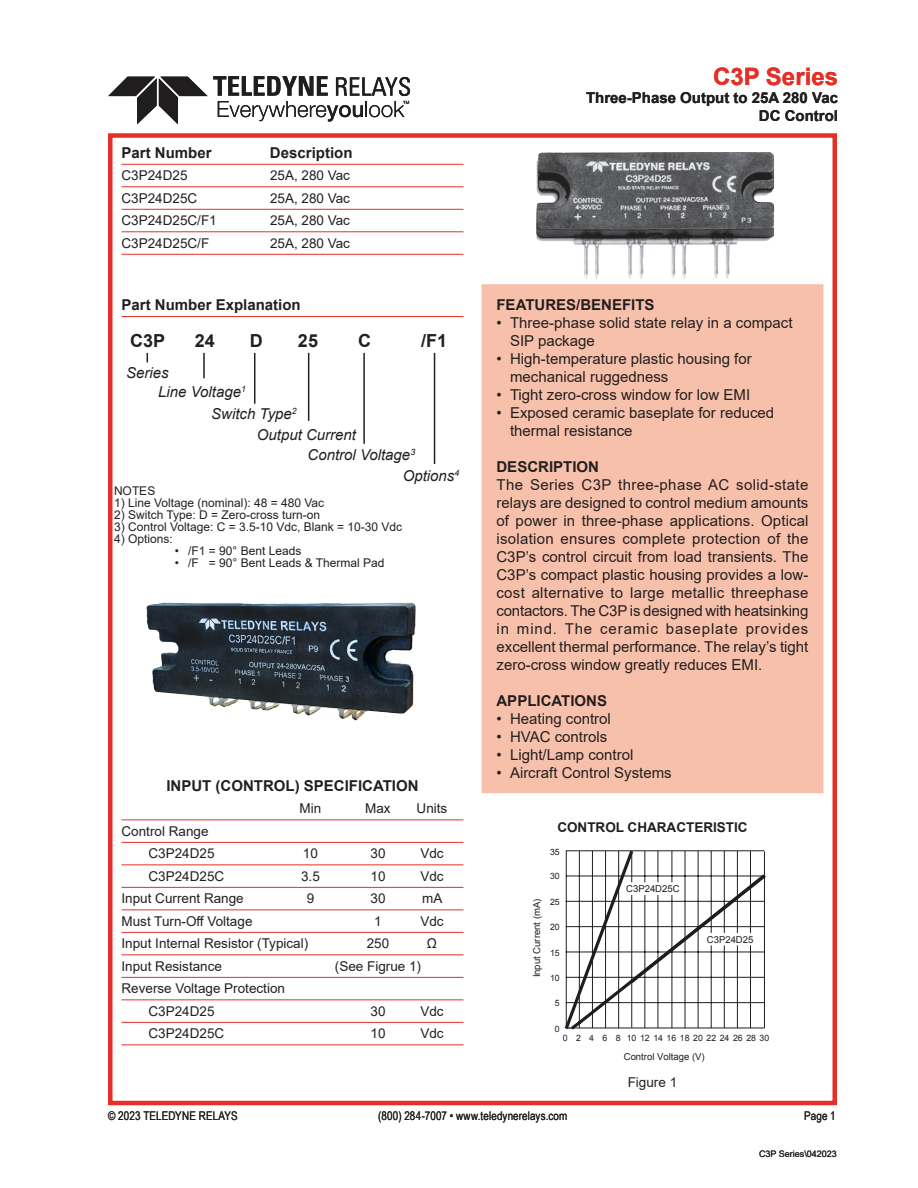
<style>
.page{position:relative;width:918px;height:1188px;background:#fff}
.page>*{position:absolute;margin:0;border:0;box-sizing:border-box;transform-origin:0 0}
.t1{font:700 24px "Arial";color:#e43027}
.t2{font:700 18px "Arial";color:#231f20}
.t3{font:15px/18px "Arial";color:#231f20}
._4_tab_rule{font:700 15px/18px "Arial";color:#231f20;text-align:right}
.t4{font:italic 15px "Arial";color:#231f20}
._4_tab_rule-2{font:13.5px "Arial";color:#231f20}
.t5{font:700 13.5px "Arial";color:#231f20}
.t6{font:12px "Arial";color:#231f20}
.t7{font:12px "Arial Narrow";letter-spacing:.01em;color:#231f20}
.t8{font:9.6px "Arial";color:#201d1e}
.t9{font:9px "Arial";color:#231f20}
.t10{font:8.7px "Arial";color:#201d1e}
</style>
<div class="page">
<div style="left:108px;top:133px;width:729px;height:972px;border:4px solid #e43027"></div>
<svg style="left:108px;top:76px;width:302px;height:48px"></svg>
<img style="left:536px;top:152px;width:238px;height:127px">
<hr style="left:122px;top:316px;width:342px;height:1px;background:#e43027">
<hr style="left:122px;top:164px;width:342px;height:1px;background:#e43027">
<hr style="left:122px;top:186px;width:342px;height:1px;background:#e43027">
<hr style="left:122px;top:209px;width:342px;height:1px;background:#e43027">
<hr style="left:122px;top:231px;width:342px;height:1px;background:#e43027">
<hr style="left:122px;top:254px;width:342px;height:1px;background:#e43027">
<div style="left:482px;top:285px;width:341px;height:507px;background:#f7c0aa"></div>
<div style="left:482px;top:284px;width:342px;height:509px;border:2px solid #f7c0aa"></div>
<hr style="left:122px;top:819px;width:342px;height:1px;background:#e43027">
<hr style="left:122px;top:842px;width:342px;height:1px;background:#e43027">
<hr style="left:122px;top:864px;width:342px;height:1px;background:#e43027">
<hr style="left:122px;top:887px;width:342px;height:1px;background:#e43027">
<hr style="left:122px;top:909px;width:342px;height:1px;background:#e43027">
<hr style="left:122px;top:932px;width:342px;height:1px;background:#e43027">
<hr style="left:122px;top:954px;width:342px;height:1px;background:#e43027">
<hr style="left:122px;top:977px;width:342px;height:1px;background:#e43027">
<hr style="left:122px;top:999px;width:342px;height:1px;background:#e43027">
<hr style="left:122px;top:1022px;width:342px;height:1px;background:#e43027">
<hr style="left:122px;top:1044px;width:342px;height:1px;background:#e43027">
<svg style="left:564px;top:850px;width:202px;height:180px"></svg>
<div style="left:706px;top:933px;width:55px;height:12px;background:#fff"></div>
<div style="left:626px;top:883px;width:55px;height:11px;background:#fff"></div>
<hr style="left:254px;top:353px;width:1px;height:51px;background:#231f20">
<hr style="left:363px;top:353px;width:2px;height:91px;background:#231f20">
<hr style="left:203px;top:353px;width:2px;height:25px;background:#231f20">
<hr style="left:308px;top:353px;width:1px;height:68px;background:#231f20">
<hr style="left:434px;top:353px;width:1px;height:111px;background:#231f20">
<img style="left:146px;top:602px;width:270px;height:119px">
<p class="_4_tab_rule" style="left:122px;top:144px;width:92px">Part Number</p>
<p class="_4_tab_rule" style="left:270px;top:144px;width:84px">Description</p>
<p class="_4_tab_rule-2" style="left:122px;top:166px;width:68px">C3P24D25</p>
<p class="_4_tab_rule-2" style="left:270px;top:166px;width:82px">25A, 280 Vac</p>
<p class="_4_tab_rule-2" style="left:122px;top:189px;width:77px">C3P24D25C</p>
<p class="_4_tab_rule-2" style="left:270px;top:189px;width:82px">25A, 280 Vac</p>
<p class="_4_tab_rule-2" style="left:122px;top:211px;width:97px">C3P24D25C/F1</p>
<p class="_4_tab_rule-2" style="left:270px;top:211px;width:82px">25A, 280 Vac</p>
<p class="_4_tab_rule-2" style="left:122px;top:234px;width:89px">C3P24D25C/F</p>
<p class="_4_tab_rule-2" style="left:270px;top:234px;width:82px">25A, 280 Vac</p>
<p class="t1" style="left:713px;top:60px;width:126px">C3P Series</p>
<p class="_4_tab_rule" style="left:586px;top:89px;width:254px">Three-Phase Output to 25A 280 Vac<br>DC Control</p>
<p class="_4_tab_rule" style="left:496px;top:296px;width:160px">FEATURES/BENEFITS</p>
<p class="t3" style="left:510px;top:314px;width:284px;text-indent:-14px">• Three-phase solid state relay in a compact<br>SIP package</p>
<p class="t3" style="left:510px;top:350px;width:243px;text-indent:-14px">• High-temperature plastic housing for mechanical ruggedness</p>
<p class="t3" style="left:496px;top:386px;width:255px">• Tight zero-cross window for low EMI</p>
<p class="t3" style="left:510px;top:404px;width:266px;text-indent:-14px">• Exposed ceramic baseplate for reduced thermal resistance</p>
<p class="_4_tab_rule" style="left:496px;top:458px;width:104px">DESCRIPTION</p>
<p class="t3" style="left:496px;top:476px;width:314px;text-align:justify">The Series C3P three-phase AC solid-state relays are designed to control medium amounts of power in three-phase applications. Optical isolation ensures complete protection of the C3P’s control circuit from load transients. The C3P’s compact plastic housing provides a low&shy;cost alternative to large metallic threephase contactors. The C3P is designed with heatsinking in mind. The ceramic baseplate provides excellent thermal performance. The relay’s tight zero-cross window greatly reduces EMI.</p>
<p class="_4_tab_rule" style="left:496px;top:692px;width:112px">APPLICATIONS</p>
<p class="t3" style="left:496px;top:710px;width:116px">• Heating control</p>
<p class="t3" style="left:496px;top:728px;width:112px">• HVAC controls</p>
<p class="t3" style="left:496px;top:746px;width:138px">• Light/Lamp control</p>
<p class="t3" style="left:496px;top:764px;width:177px">• Aircraft Control Systems</p>
<p class="_4_tab_rule" style="left:122px;top:296px;width:181px">Part Number Explanation</p>
<p class="t2" style="left:130px;top:327px;width:37px">C3P</p>
<p class="t2" style="left:195px;top:327px;width:22px">24</p>
<p class="t2" style="left:250px;top:327px;width:14px">D</p>
<p class="t2" style="left:298px;top:327px;width:22px">25</p>
<p class="t2" style="left:358px;top:327px;width:14px">C</p>
<p class="t2" style="left:421px;top:327px;width:28px">/F1</p>
<p class="t4" style="left:126px;top:363px;width:44px">Series</p>
<p class="t4" style="left:158px;top:382px;width:89px">Line Voltage<sup>1</sup></p>
<p class="t4" style="left:211px;top:404px;width:87px">Switch Type<sup>2</sup></p>
<p class="t4" style="left:257px;top:425px;width:101px">Output Current</p>
<p class="t4" style="left:308px;top:445px;width:109px">Control Voltage<sup>3</sup></p>
<p class="t4" style="left:403px;top:466px;width:58px">Options<sup>4</sup></p>
<p class="t6" style="left:114px;top:483px;width:43px">NOTES</p>
<p class="t6" style="left:114px;top:495px;width:212px">1) Line Voltage (nominal): 48 = 480 Vac</p>
<p class="t6" style="left:114px;top:507px;width:208px">2) Switch Type: D = Zero-cross turn-on</p>
<p class="t6" style="left:114px;top:519px;width:290px">3) Control Voltage: C = 3.5-10 Vdc, Blank = 10-30 Vdc</p>
<p class="t6" style="left:114px;top:531px;width:60px">4) Options:</p>
<p class="t6" style="left:175px;top:543px;width:128px">• /F1 = 90° Bent Leads</p>
<p class="t6" style="left:175px;top:555px;width:211px">• /F = 90° Bent Leads &amp; Thermal Pad</p>
<p class="_4_tab_rule" style="left:166px;top:777px;width:254px">INPUT (CONTROL) SPECIFICATION</p>
<p class="_4_tab_rule-2" style="left:300px;top:799px;width:23px">Min</p>
<p class="_4_tab_rule-2" style="left:365px;top:799px;width:27px">Max</p>
<p class="_4_tab_rule-2" style="left:417px;top:799px;width:32px">Units</p>
<p class="_4_tab_rule-2" style="left:122px;top:822px;width:89px">Control Range</p>
<p class="_4_tab_rule-2" style="left:148px;top:844px;width:68px">C3P24D25</p>
<p class="_4_tab_rule-2" style="left:303px;top:844px;width:17px">10</p>
<p class="_4_tab_rule-2" style="left:370px;top:844px;width:17px">30</p>
<p class="_4_tab_rule-2" style="left:420px;top:844px;width:25px">Vdc</p>
<p class="_4_tab_rule-2" style="left:148px;top:867px;width:77px">C3P24D25C</p>
<p class="_4_tab_rule-2" style="left:301px;top:867px;width:20px">3.5</p>
<p class="_4_tab_rule-2" style="left:370px;top:867px;width:17px">10</p>
<p class="_4_tab_rule-2" style="left:420px;top:867px;width:25px">Vdc</p>
<p class="_4_tab_rule-2" style="left:122px;top:889px;width:124px">Input Current Range</p>
<p class="_4_tab_rule-2" style="left:307px;top:889px;width:9px">9</p>
<p class="_4_tab_rule-2" style="left:370px;top:889px;width:17px">30</p>
<p class="_4_tab_rule-2" style="left:422px;top:889px;width:22px">mA</p>
<p class="_4_tab_rule-2" style="left:122px;top:912px;width:133px">Must Turn-Off Voltage</p>
<p class="_4_tab_rule-2" style="left:374px;top:912px;width:9px">1</p>
<p class="_4_tab_rule-2" style="left:420px;top:912px;width:25px">Vdc</p>
<p class="_4_tab_rule-2" style="left:122px;top:934px;width:188px">Input Internal Resistor (Typical)</p>
<p class="_4_tab_rule-2" style="left:367px;top:934px;width:24px">250</p>
<p class="_4_tab_rule-2" style="left:427px;top:934px;width:12px">Ω</p>
<p class="_4_tab_rule-2" style="left:122px;top:957px;width:102px">Input Resistance</p>
<p class="_4_tab_rule-2" style="left:335px;top:957px;width:88px">(See Figrue 1)</p>
<p class="_4_tab_rule-2" style="left:122px;top:979px;width:165px">Reverse Voltage Protection</p>
<p class="_4_tab_rule-2" style="left:148px;top:1002px;width:68px">C3P24D25</p>
<p class="_4_tab_rule-2" style="left:370px;top:1002px;width:17px">30</p>
<p class="_4_tab_rule-2" style="left:420px;top:1002px;width:25px">Vdc</p>
<p class="_4_tab_rule-2" style="left:148px;top:1024px;width:77px">C3P24D25C</p>
<p class="_4_tab_rule-2" style="left:370px;top:1024px;width:17px">10</p>
<p class="_4_tab_rule-2" style="left:420px;top:1024px;width:25px">Vdc</p>
<p class="t10" style="left:563px;top:1033px;width:208px">0 2 4 6 8 1012141618202224262830</p>
<p class="t5" style="left:557px;top:817px;width:192px">CONTROL CHARACTERISTIC</p>
<p class="t10" style="left:550px;top:846px;width:11px">35</p>
<p class="t10" style="left:550px;top:871px;width:11px">30</p>
<p class="t8" style="left:626px;top:883px;width:55px">C3P24D25C</p>
<p class="t10" style="left:550px;top:896px;width:11px">25</p>
<p class="t8" style="left:531px;top:977px;width:80px;rotate:-90deg">Input Current (mA)</p>
<p class="t10" style="left:550px;top:921px;width:11px">20</p>
<p class="t8" style="left:707px;top:933px;width:48px">C3P24D25</p>
<p class="t10" style="left:550px;top:947px;width:11px">15</p>
<p class="t10" style="left:550px;top:972px;width:11px">10</p>
<p class="t10" style="left:555px;top:998px;width:6px">5</p>
<p class="t10" style="left:555px;top:1023px;width:6px">0</p>
<p class="t8" style="left:624px;top:1050px;width:82px">Control Voltage (V)</p>
<p class="_4_tab_rule-2" style="left:628px;top:1073px;width:51px">Figure 1</p>
<p class="t7" style="left:108px;top:1107px;width:131px">© 2023 TELEDYNE RELAYS</p>
<p class="t7" style="left:378px;top:1107px;width:191px">(800) 284-7007 • www.teledynerelays.com</p>
<p class="t7" style="left:804px;top:1107px;width:33px">Page 1</p>
<p class="t9" style="left:759px;top:1148px;width:79px">C3P Series\042023</p>
</div>
